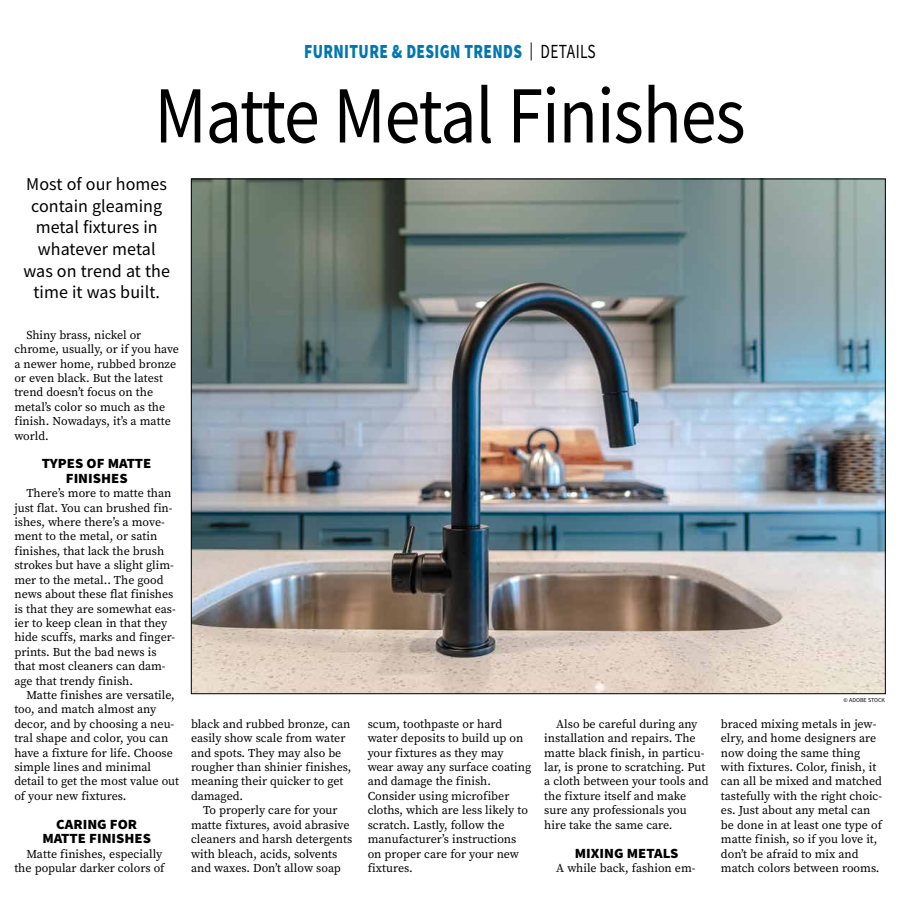
<style>
.page{position:relative;width:900px;height:908px;background:#fff}
.page>*{position:absolute;margin:0;border:0;box-sizing:border-box;transform-origin:0 0}
.t1{font:81px "Source Sans Pro";letter-spacing:-.015em;color:#000;scale:.89 1}
.t2{font:900 20px "Source Sans Pro";letter-spacing:.025em;color:#0077b1;scale:.77 1}
.t3{font:18px/21.6px "Source Sans Pro";letter-spacing:.005em;color:#000;text-align:center}
.t4{font:900 14px/14.4px "Source Sans Pro";color:#000;text-align:center;scale:1.05 1}
.t5{font:12px/14.4px "Source Serif Pro";color:#000}
.t6{font:6px "Source Sans Pro";color:#000}
.s1{font-weight:400;font-size:18px;color:#000}
.s2{font-weight:400;color:#000}
</style>
<div class="page">
<img style="left:193px;top:181px;width:691px;height:510px">
<h2 class="t2" style="left:304px;top:38px;width:380px">FURNITURE &amp; DESIGN TRENDS <span class="s1">|</span> <span class="s2">DETAILS</span></h2>
<h1 class="t1" style="left:154px;top:64px;width:666px">Matte Metal Finishes</h1>
<h3 class="t3" style="left:23px;top:173px;width:148px">Most of our homes contain gleaming metal fixtures in whatever metal was on trend at the time it was built.</h3>
<p class="t5" style="left:14px;top:327px;width:166px;text-indent:12px">Shiny brass, nickel or chrome, usually, or if you have a newer home, rubbed bronze or even black. But the latest trend doesn’t focus on the metal’s color so much as the finish. Nowadays, it’s a matte world.</p>
<p class="t4" style="left:42px;top:456px;width:106px">TYPES OF MATTE<br>FINISHES</p>
<p class="t5" style="left:14px;top:486px;width:163px;text-indent:12px">There’s more to matte than just flat. You can brushed fin&shy;ishes, where there’s a move&shy;ment to the metal, or satin finishes, that lack the brush strokes but have a slight glim&shy;mer to the metal.. The good news about these flat finishes is that they are somewhat eas&shy;ier to keep clean in that they hide scuffs, marks and finger&shy;prints. But the bad news is that most cleaners can dam&shy;age that trendy finish.</p>
<p class="t5" style="left:14px;top:687px;width:166px;text-indent:12px">Matte finishes are versatile, too, and match almost any decor, and by choosing a neu&shy;tral shape and color, you can have a fixture for life. Choose simple lines and minimal detail to get the most value out of your new fixtures.</p>
<p class="t4" style="left:42px;top:816px;width:105px">CARING FOR<br>MATTE FINISHES</p>
<p class="t5" style="left:14px;top:846px;width:152px;text-align:right">Matte finishes, especially the popular darker colors of</p>
<p class="t5" style="left:191px;top:716px;width:162px">black and rubbed bronze, can easily show scale from water and spots. They may also be rougher than shinier finishes, meaning their quicker to get damaged.</p>
<p class="t5" style="left:191px;top:802px;width:163px;text-indent:12px">To properly care for your matte fixtures, avoid abrasive cleaners and harsh detergents with bleach, acids, solvents and waxes. Don’t allow soap</p>
<p class="t5" style="left:368px;top:716px;width:165px">scum, toothpaste or hard water deposits to build up on your fixtures as they may wear away any surface coating and damage the finish.<br>Consider using microfiber cloths, which are less likely to scratch. Lastly, follow the manufacturer’s instructions on proper care for your new fixtures.</p>
<p class="t5" style="left:544px;top:716px;width:166px;text-indent:12px">Also be careful during any installation and repairs. The matte black finish, in particu&shy;lar, is prone to scratching. Put a cloth between your tools and the fixture itself and make sure any professionals you hire take the same care.</p>
<p class="t4" style="left:575px;top:845px;width:100px">MIXING METALS</p>
<p class="t5" style="left:556px;top:860px;width:141px">A while back, fashion em-</p>
<p class="t6" style="left:844px;top:696px;width:43px">© ADOBE STOCK</p>
<p class="t5" style="left:721px;top:716px;width:163px">braced mixing metals in jew&shy;elry, and home designers are now doing the same thing with fixtures. Color, finish, it can all be mixed and matched tastefully with the right choic&shy;es. Just about any metal can be done in at least one type of matte finish, so if you love it, don’t be afraid to mix and match colors between rooms.</p>
</div>
